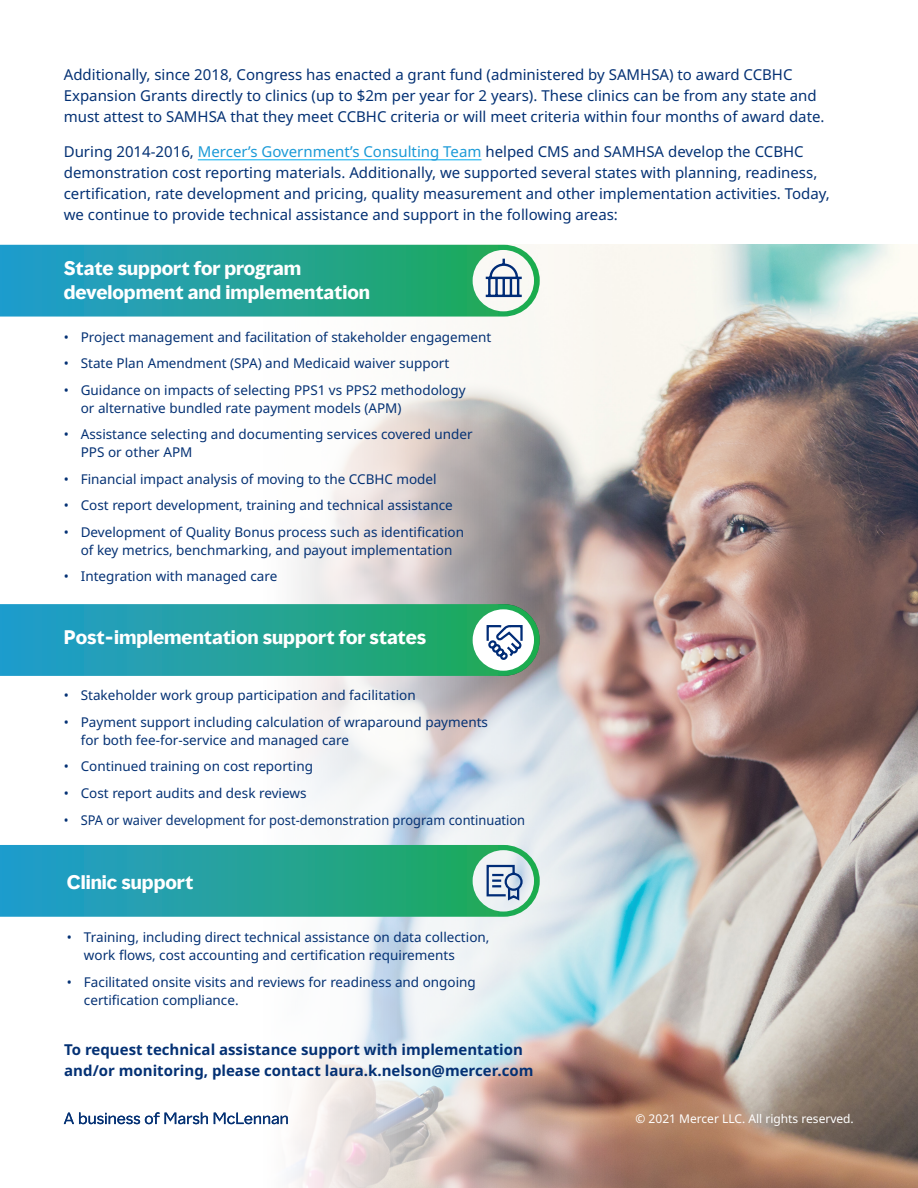
<style>
.page{position:relative;width:918px;height:1188px;background:#fff}
.page>*{position:absolute;margin:0;border:0;box-sizing:border-box;transform-origin:0 0}
.t1{font:700 18px/24px "MMC Display";color:#fff}
.t2{font:15px/21px "Noto Sans";color:#043174}
.t3{font:700 15px/21px "Noto Sans";color:#043174}
.t4{font:13.5px/18px "Noto Sans";color:#043174}
.t5{font:13.5px "Noto Sans";color:#043174;scale:.95 1}
.t6{font:12px "Noto Sans";color:#fff}
.s1{color:#1b9ad7}
</style>
<div class="page">
<img style="left:63px;top:245px;width:855px;height:943px">
<hr style="left:198px;top:159px;width:284px;height:1px;background:#00aeef">
<svg style="left:0;top:245px;width:540px;height:72px;background:#32a79f"></svg>
<svg style="left:0;top:845px;width:540px;height:72px;background:#30a79f"></svg>
<svg style="left:0;top:604px;width:540px;height:72px;background:#31a69e"></svg>
<p class="t2" style="left:64px;top:64px;width:762px">Additionally, since 2018, Congress has enacted a grant fund (administered by SAMHSA) to award CCBHC<br>Expansion Grants directly to clinics (up to $2m per year for 2 years). These clinics can be from any state and must attest to SAMHSA that they meet CCBHC criteria or will meet criteria within four months of award date.</p>
<p class="t2" style="left:64px;top:141px;width:768px">During 2014-2016, <span class="s1">Mercer’s Government’s Consulting Team</span> helped CMS and SAMHSA develop the CCBHC demonstration cost reporting materials. Additionally, we supported several states with planning, readiness, certification, rate development and pricing, quality measurement and other implementation activities. Today, we continue to provide technical assistance and support in the following areas:</p>
<h1 class="t1" style="left:64px;top:257px;width:308px">State support for program development and implementation</h1>
<p class="t4" style="left:64px;top:328px;width:429px">• Project management and facilitation of stakeholder engagement</p>
<p class="t4" style="left:64px;top:355px;width:387px">• State Plan Amendment (SPA) and Medicaid waiver support</p>
<p class="t4" style="left:81px;top:381px;width:386px;text-indent:-17px">• Guidance on impacts of selecting PPS1 vs PPS2 methodology or alternative bundled rate payment models (APM)</p>
<p class="t4" style="left:81px;top:426px;width:394px;text-indent:-17px">• Assistance selecting and documenting services covered under<br>PPS or other APM</p>
<p class="t4" style="left:64px;top:470px;width:374px">• Financial impact analysis of moving to the CCBHC model</p>
<p class="t4" style="left:64px;top:497px;width:391px">• Cost report development, training and technical assistance</p>
<p class="t4" style="left:64px;top:523px;width:402px;text-align:center">• Development of Quality Bonus process such as identification of key metrics, benchmarking, and payout implementation</p>
<p class="t4" style="left:64px;top:568px;width:215px">• Integration with managed care</p>
<h1 class="t1" style="left:64px;top:626px;width:364px">Post-implementation support for states</h1>
<p class="t4" style="left:64px;top:687px;width:353px">• Stakeholder work group participation and facilitation</p>
<p class="t4" style="left:81px;top:713px;width:409px;text-indent:-17px">• Payment support including calculation of wraparound payments for both fee-for-service and managed care</p>
<p class="t4" style="left:64px;top:758px;width:251px">• Continued training on cost reporting</p>
<p class="t4" style="left:64px;top:784px;width:244px">• Cost report audits and desk reviews</p>
<p class="t5" style="left:64px;top:810px;width:487px">• SPA or waiver development for post-demonstration program continuation</p>
<h1 class="t1" style="left:67px;top:870px;width:128px">Clinic support</h1>
<p class="t4" style="left:84px;top:929px;width:407px;text-indent:-17px">• Training, including direct technical assistance on data collection, work flows, cost accounting and certification requirements</p>
<p class="t4" style="left:84px;top:973px;width:393px;text-indent:-17px">• Facilitated onsite visits and reviews for readiness and ongoing certification compliance.</p>
<p class="t3" style="left:64px;top:1040px;width:471px">To request technical assistance support with implementation and/or monitoring, please contact laura.k.nelson@mercer.com</p>
<p class="t6" style="left:636px;top:1111px;width:220px">© 2021 Mercer LLC. All rights reserved.</p>
</div>
